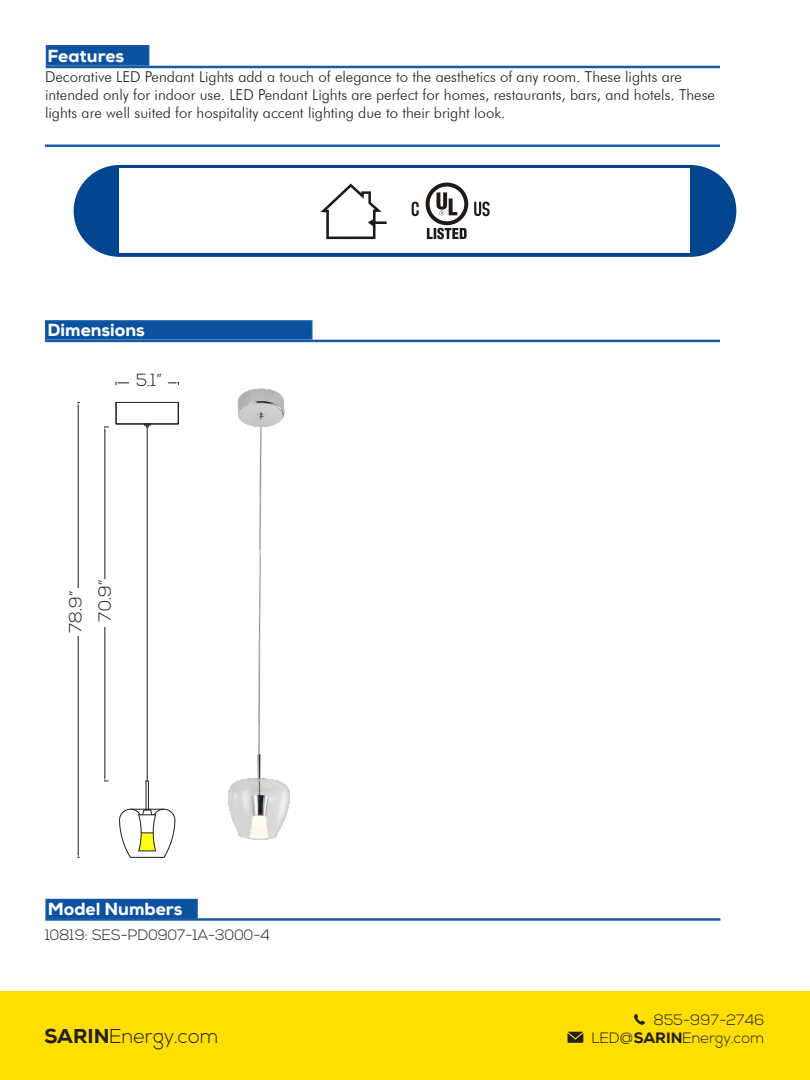
<style>
.page{position:relative;width:810px;height:1080px;background:#fff}
.page>*{position:absolute;margin:0;border:0;box-sizing:border-box;transform-origin:0 0}
.t1{font:300 20px "Nexa";color:#231f20}
.t2{font:800 17.5px "Nexa";color:#fff}
.t3{font:300 17.5px "Nexa";color:#231f20}
.Paragraph_Style_1{font:300 15px/18px "Futura BT";color:#231f20}
.FEATURES{font:300 15px/18px "Nexa";color:#231f20;text-align:right}
.s1{font-weight:800}
</style>
<div class="page">
<div style="left:0;top:991px;width:810px;height:89px;background:#ffde00"></div>
<div style="left:74px;top:165px;width:662px;height:92px;background:#00458f;border-radius:46px"></div>
<div style="left:120px;top:169px;width:570px;height:84px;background:#fff"></div>
<svg style="left:568px;top:1032px;width:15px;height:11px"></svg>
<svg style="left:634px;top:1014px;width:11px;height:11px"></svg>
<div style="left:46px;top:45px;width:103px;height:21px;background:#0a529f;border:1px solid #185ca9"></div>
<hr style="left:45px;top:144px;width:675px;height:3px;background:#185ca9">
<hr style="left:46px;top:66px;width:674px;height:2px;background:#185ca9">
<div style="left:45px;top:320px;width:267px;height:20px;background:#0a529f;border:1px solid #185ca9"></div>
<hr style="left:45px;top:340px;width:675px;height:2px;background:#185ca9">
<div style="left:45px;top:899px;width:153px;height:20px;background:#0a529f;border:1px solid #185ca9"></div>
<hr style="left:45px;top:918px;width:675px;height:3px;background:#185ca9">
<svg style="left:426px;top:183px;width:42px;height:57px"></svg>
<svg style="left:412px;top:202px;width:7px;height:14px"></svg>
<svg style="left:474px;top:202px;width:16px;height:14px"></svg>
<svg style="left:320px;top:184px;width:67px;height:55px"></svg>
<img style="left:228px;top:388px;width:62px;height:452px">
<hr style="left:147px;top:427px;width:1px;height:354px;background:#231f20">
<svg style="left:115px;top:402px;width:64px;height:25px"></svg>
<svg style="left:119px;top:780px;width:56px;height:78px"></svg>
<svg style="left:116px;top:381px;width:63px;height:5px"></svg>
<hr style="left:105px;top:431px;width:1px;height:157px;background:#231f20">
<hr style="left:105px;top:618px;width:1px;height:159px;background:#231f20">
<svg style="left:104px;top:777px;width:4px;height:5px"></svg>
<hr style="left:78px;top:407px;width:1px;height:193px;background:#231f20">
<hr style="left:78px;top:629px;width:1px;height:224px;background:#231f20">
<div style="left:129px;top:365px;width:39px;height:30px;background:#fff"></div>
<div style="left:60px;top:588px;width:35px;height:47px;background:#fff"></div>
<div style="left:93px;top:579px;width:35px;height:47px;background:#fff"></div>
<p class="t2" style="left:48px;top:44px;width:78px">Features</p>
<p class="Paragraph_Style_1" style="left:45px;top:68px;width:671px">Decorative LED Pendant Lights add a touch of elegance to the aesthetics of any room. These lights are intended only for indoor use. LED Pendant Lights are perfect for homes, restaurants, bars, and hotels. These lights are well suited for hospitality accent lighting due to their bright look.</p>
<p class="t2" style="left:48px;top:319px;width:99px">Dimensions</p>
<p class="t3" style="left:136px;top:370px;width:28px">5.1”</p>
<p class="t3" style="left:66px;top:633px;width:44px;rotate:-90deg">78.9”</p>
<p class="t3" style="left:95px;top:622px;width:44px;rotate:-90deg">70.9”</p>
<p class="t2" style="left:48px;top:898px;width:136px">Model Numbers</p>
<p class="FEATURES" style="left:45px;top:926px;width:227px">10819: SES-PD0907-1A-3000-4</p>
<h1 class="t1" style="left:44px;top:1025px;width:176px"><span class="s1">SARIN</span>Energy.com</h1>
<p class="FEATURES" style="left:592px;top:1011px;width:174px">855-997-2746<br>LED@<span class="s1">SARIN</span>Energy.com</p>
</div>
